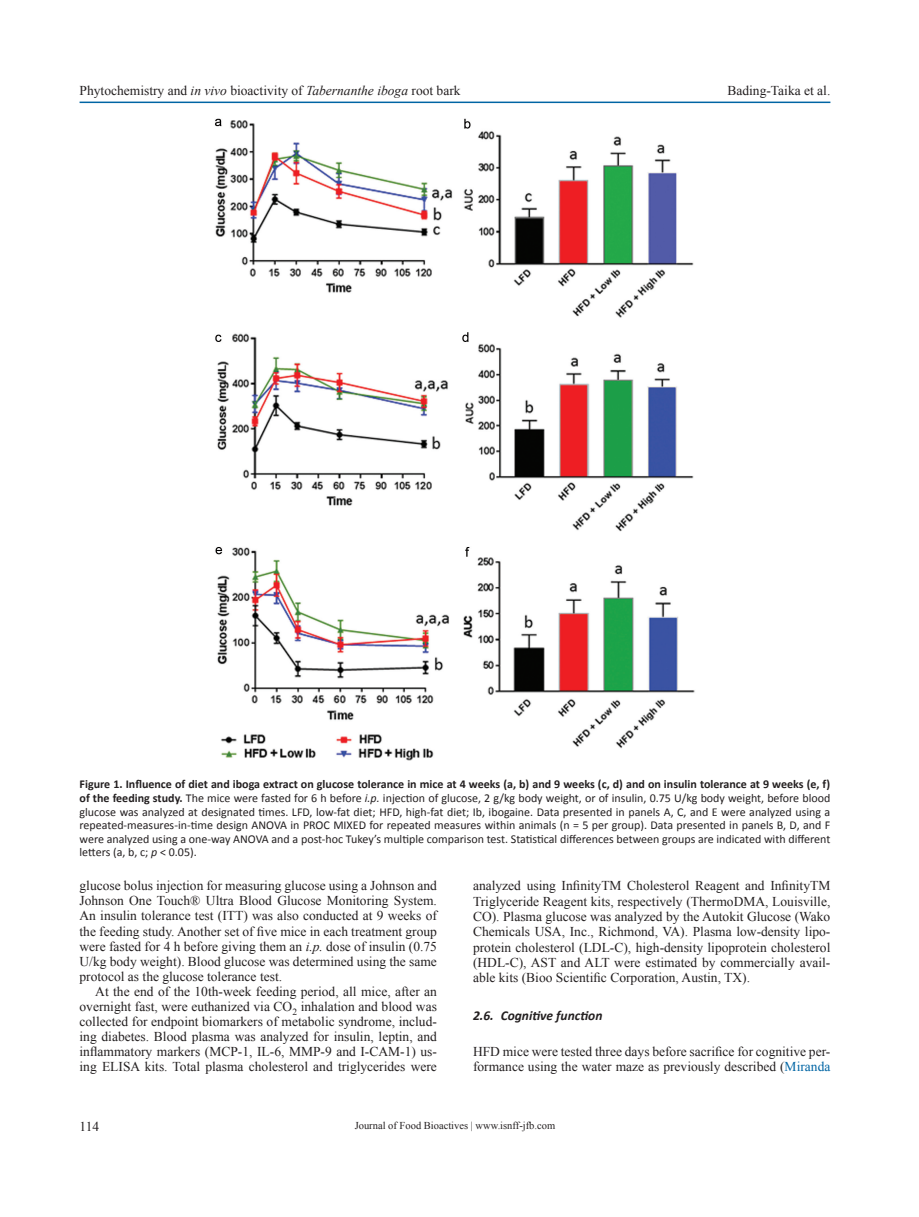
<style>
.page{position:relative;width:919px;height:1217px;background:#fff}
.page>*{position:absolute;margin:0;border:0;box-sizing:border-box;transform-origin:0 0}
.t1{font:13.5px/15px "Times New Roman";color:#231f20;text-align:justify}
.t2{font:italic 700 13.5px "Calibri";color:#231f20}
.t3{font:12px/13.5px "Calibri";color:#231f20;text-align:justify}
.t4{font:10.5px "Times New Roman";color:#231f20}
.s1{font-style:italic}
.s2{font-weight:700}
.s3{color:#0065a4}
</style>
<div class="page">
<hr style="left:80px;top:101px;width:750px;height:2px;background:#0065a4">
<img style="left:215px;top:118px;width:480px;height:643px">
<p class="t1" style="left:80px;top:82px;width:382px">Phytochemistry and <span class="s1">in vivo</span> bioactivity of <span class="s1">Tabernanthe iboga</span> root bark</p>
<p class="t1" style="left:727px;top:82px;width:104px">Bading-Taika et al.</p>
<p class="t3" style="left:80px;top:777px;width:752px"><span class="s2">Figure 1. Influence of diet and iboga extract on glucose tolerance in mice at 4 weeks (a, b) and 9 weeks (c, d) and on insulin tolerance at 9 weeks (e, f) of the feeding study.</span> The mice were fasted for 6 h before <span class="s1">i.p.</span> injection of glucose, 2 g/kg body weight, or of insulin, 0.75 U/kg body weight, before blood glucose was analyzed at designated times. LFD, low-fat diet; HFD, high-fat diet; Ib, ibogaine. Data presented in panels A, C, and E were analyzed using a repeated-measures-in-time design ANOVA in PROC MIXED for repeated measures within animals (n = 5 per group). Data presented in panels B, D, and F were analyzed using a one-way ANOVA and a post-hoc Tukey’s multiple comparison test. Statistical differences between groups are indicated with different letters (a, b, c; <span class="s1">p</span> &lt; 0.05).</p>
<p class="t1" style="left:80px;top:877px;width:359px">glucose bolus injection for measuring glucose using a Johnson and Johnson One Touch® Ultra Blood Glucose Monitoring System.<br>An insulin tolerance test (ITT) was also conducted at 9 weeks of the feeding study. Another set of five mice in each treatment group were fasted for 4 h before giving them an <span class="s1">i.p.</span> dose of insulin (0.75<br>U/kg body weight). Blood glucose was determined using the same protocol as the glucose tolerance test.</p>
<p class="t1" style="left:79px;top:982px;width:359px;text-indent:16px">At the end of the 10th-week feeding period, all mice, after an overnight fast, were euthanized via CO<sub>2</sub> inhalation and blood was collected for endpoint biomarkers of metabolic syndrome, includ&shy;ing diabetes. Blood plasma was analyzed for insulin, leptin, and inflammatory markers (MCP-1, IL-6, MMP-9 and I-CAM-1) us&shy;ing ELISA kits. Total plasma cholesterol and triglycerides were</p>
<p class="t1" style="left:473px;top:877px;width:359px">analyzed using InfinityTM Cholesterol Reagent and InfinityTM Triglyceride Reagent kits, respectively (ThermoDMA, Louisville, CO). Plasma glucose was analyzed by the Autokit Glucose (Wako Chemicals USA, Inc., Richmond, VA). Plasma low-density lipo&shy;protein cholesterol (LDL-C), high-density lipoprotein cholesterol (HDL-C), AST and ALT were estimated by commercially avail&shy;able kits (Bioo Scientific Corporation, Austin, TX).</p>
<p class="t2" style="left:473px;top:1005px;width:131px">2.6. Cognitive function</p>
<p class="t1" style="left:473px;top:1042px;width:359px">HFD mice were tested three days before sacrifice for cognitive per&shy;formance using the water maze as previously described (<span class="s3">Miranda</span></p>
<p class="t1" style="left:80px;top:1118px;width:21px">114</p>
<p class="t4" style="left:354px;top:1117px;width:202px">Journal of Food Bioactives | www.isnff-jfb.com</p>
</div>
